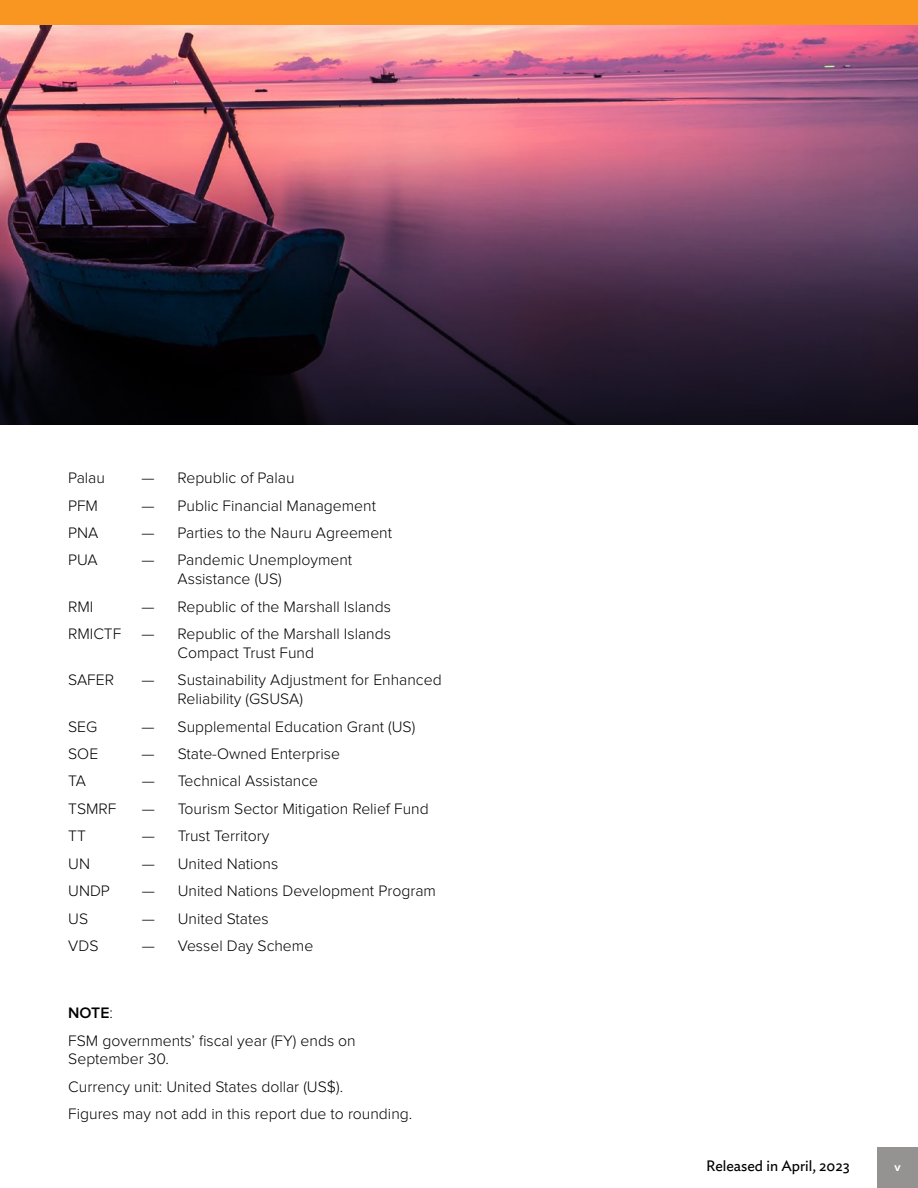
<style>
.page{position:relative;width:918px;height:1188px;background:#fff}
.page>*{position:absolute;margin:0;border:0;box-sizing:border-box;transform-origin:0 0}
.t1{font:300 15.75px/18.9px "Proxima Nova";color:#000}
.t2{font:15px "Ideal Sans";color:#000}
.t3{font:700 12px "Proxima Nova";color:#fff}
.s1{font-weight:600}
</style>
<div class="page">
<img style="left:0;top:24px;width:918px;height:57px">
<svg style="left:0;top:81px;width:918px;height:344px;background:#623a4f"></svg>
<div style="left:0;top:0;width:918px;height:24px;background:#f89621"></div>
<div style="left:877px;top:1147px;width:41px;height:41px;background:#959392"></div>
<p class="t1" style="left:68px;top:469px;width:38px">Palau</p>
<p class="t1" style="left:142px;top:469px;width:155px">— Republic of Palau</p>
<p class="t1" style="left:68px;top:497px;width:31px">PFM</p>
<p class="t1" style="left:142px;top:497px;width:236px">— Public Financial Management</p>
<p class="t1" style="left:68px;top:524px;width:32px">PNA</p>
<p class="t1" style="left:142px;top:524px;width:252px">— Parties to the Nauru Agreement</p>
<p class="t1" style="left:68px;top:551px;width:31px">PUA</p>
<p class="t1" style="left:178px;top:551px;width:176px;text-indent:-36px">— Pandemic Unemployment<br>Assistance (US)</p>
<p class="t1" style="left:68px;top:598px;width:27px">RMI</p>
<p class="t1" style="left:142px;top:598px;width:251px">— Republic of the Marshall Islands</p>
<p class="t1" style="left:68px;top:625px;width:55px">RMICTF</p>
<p class="t1" style="left:178px;top:625px;width:215px;text-indent:-36px">— Republic of the Marshall Islands<br>Compact Trust Fund</p>
<p class="t1" style="left:68px;top:671px;width:47px">SAFER</p>
<p class="t1" style="left:178px;top:671px;width:266px;text-indent:-36px">— Sustainability Adjustment for Enhanced<br>Reliability (GSUSA)</p>
<p class="t1" style="left:68px;top:718px;width:31px">SEG</p>
<p class="t1" style="left:142px;top:718px;width:275px">— Supplemental Education Grant (US)</p>
<p class="t1" style="left:68px;top:745px;width:32px">SOE</p>
<p class="t1" style="left:142px;top:745px;width:200px">— State-Owned Enterprise</p>
<p class="t1" style="left:68px;top:772px;width:19px">TA</p>
<p class="t1" style="left:142px;top:772px;width:178px">— Technical Assistance</p>
<p class="t1" style="left:68px;top:800px;width:50px">TSMRF</p>
<p class="t1" style="left:142px;top:800px;width:289px">— Tourism Sector Mitigation Relief Fund</p>
<p class="t1" style="left:68px;top:827px;width:19px">TT</p>
<p class="t1" style="left:142px;top:827px;width:129px">— Trust Territory</p>
<p class="t1" style="left:68px;top:855px;width:23px">UN</p>
<p class="t1" style="left:142px;top:855px;width:138px">— United Nations</p>
<p class="t1" style="left:68px;top:882px;width:43px">UNDP</p>
<p class="t1" style="left:142px;top:882px;width:296px">— United Nations Development Program</p>
<p class="t1" style="left:68px;top:909px;width:21px">US</p>
<p class="t1" style="left:142px;top:909px;width:128px">— United States</p>
<p class="t1" style="left:68px;top:937px;width:32px">VDS</p>
<p class="t1" style="left:142px;top:937px;width:173px">— Vessel Day Scheme</p>
<p class="t1" style="left:68px;top:1000px;width:289px;line-height:27.5px"><span class="s1">NOTE</span>:<br>FSM governments’ fiscal year (FY) ends on</p>
<p class="t1" style="left:68px;top:1046px;width:346px;line-height:27.5px">September 30.<br>Currency unit: United States dollar (US$).<br>Figures may not add in this report due to rounding.</p>
<p class="t2" style="left:706px;top:1154px;width:145px">Released in April, 2023</p>
<p class="t3" style="left:894px;top:1161px;width:9px">5v</p>
</div>
